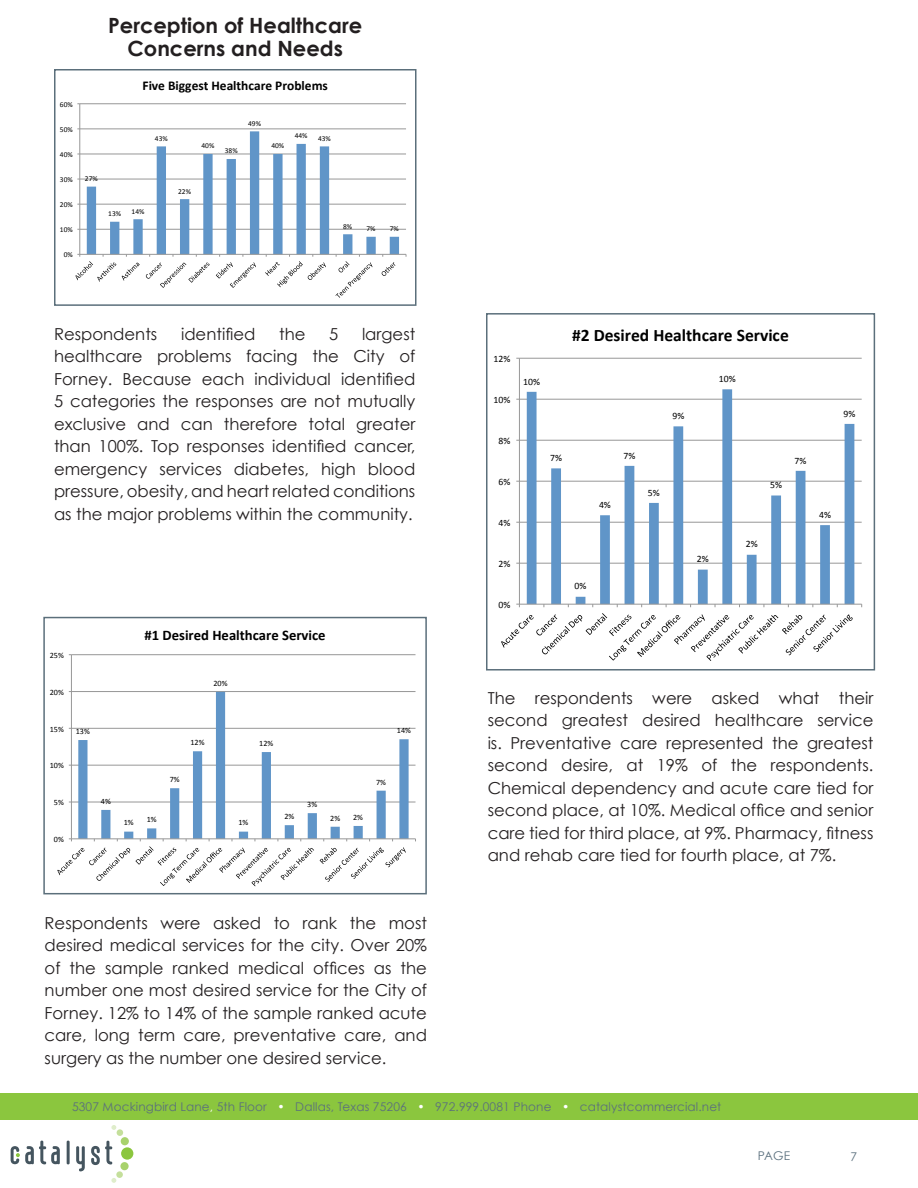
<style>
.page{position:relative;width:918px;height:1188px;background:#fff}
.page>*{position:absolute;margin:0;border:0;box-sizing:border-box;transform-origin:0 0}
.Body_Text{font:700 21px/22.5px "Century Gothic";color:#231f20;text-align:center}
.t1{font:700 17.55px "Calibri";color:#000}
.Body_Text-2{font:16.5px/22.5px "Century Gothic";color:#231f20;text-align:justify}
.t2{font:700 14.7px "Calibri";color:#000}
.t3{font:700 13.5px "Calibri";color:#000}
.t4{font:12px "Century Gothic";letter-spacing:.01em;color:#5a6f7d}
.t5{font:9.75px "Calibri";color:#000}
.t6{font:8.1px "Calibri";color:#000}
.t7{font:7.5px "Calibri";color:#000}
.s1{color:#fff}
</style>
<div class="page">
<svg style="left:11px;top:1141px;width:49px;height:23px"></svg>
<hr style="left:67px;top:1141px;width:3px;height:23px;background:#45555f">
<svg style="left:91px;top:1141px;width:21px;height:24px"></svg>
<svg style="left:76px;top:1146px;width:9px;height:25px"></svg>
<div style="left:121px;top:1147px;width:12px;height:13px;background:#8bc63e;border-radius:50%"></div>
<div style="left:120px;top:1162px;width:9px;height:8px;background:#a8d26c;border-radius:50%"></div>
<svg style="left:111px;top:1125px;width:5px;height:5px"></svg>
<svg style="left:111px;top:1178px;width:5px;height:5px"></svg>
<div style="left:117px;top:1129px;width:6px;height:7px;background:#c4df9b;border-radius:50%"></div>
<div style="left:116px;top:1171px;width:7px;height:7px;background:#c4df9b;border-radius:50%"></div>
<div style="left:121px;top:1137px;width:8px;height:8px;background:#a8d26c;border-radius:50%"></div>
<div style="left:0;top:1093px;width:918px;height:27px;background:#8bc63e"></div>
<hr style="left:80px;top:229px;width:326px;height:1px;background:#979797">
<hr style="left:80px;top:204px;width:326px;height:1px;background:#979797">
<hr style="left:80px;top:179px;width:326px;height:1px;background:#979797">
<hr style="left:80px;top:154px;width:326px;height:1px;background:#979797">
<hr style="left:80px;top:129px;width:326px;height:1px;background:#979797">
<hr style="left:80px;top:103px;width:326px;height:1px;background:#979797">
<hr style="left:80px;top:104px;width:1px;height:150px;background:#979797">
<hr style="left:80px;top:254px;width:326px;height:1px;background:#979797">
<svg style="left:75px;top:129px;width:324px;height:169px"></svg>
<div style="left:54px;top:69px;width:363px;height:237px;border:2px solid #5b6f7b"></div>
<hr style="left:71px;top:802px;width:345px;height:1px;background:#979797">
<hr style="left:71px;top:765px;width:345px;height:1px;background:#979797">
<hr style="left:71px;top:728px;width:345px;height:1px;background:#979797">
<hr style="left:71px;top:691px;width:345px;height:1px;background:#979797">
<hr style="left:71px;top:654px;width:345px;height:1px;background:#979797">
<svg style="left:78px;top:692px;width:331px;height:147px"></svg>
<hr style="left:71px;top:655px;width:1px;height:184px;background:#979797">
<hr style="left:71px;top:839px;width:345px;height:1px;background:#979797">
<svg style="left:57px;top:848px;width:73px;height:33px"></svg>
<svg style="left:136px;top:839px;width:178px;height:47px"></svg>
<svg style="left:320px;top:847px;width:86px;height:35px"></svg>
<div style="left:43px;top:617px;width:384px;height:277px;border:2px solid #5b6f7b"></div>
<hr style="left:519px;top:563px;width:343px;height:1px;background:#979797">
<hr style="left:519px;top:522px;width:343px;height:1px;background:#979797">
<hr style="left:519px;top:481px;width:343px;height:1px;background:#979797">
<hr style="left:519px;top:440px;width:343px;height:1px;background:#979797">
<hr style="left:519px;top:399px;width:343px;height:1px;background:#979797">
<hr style="left:519px;top:358px;width:343px;height:1px;background:#979797">
<svg style="left:527px;top:389px;width:327px;height:215px"></svg>
<hr style="left:519px;top:358px;width:1px;height:246px;background:#979797">
<hr style="left:519px;top:604px;width:343px;height:1px;background:#979797">
<svg style="left:501px;top:613px;width:352px;height:48px"></svg>
<div style="left:486px;top:313px;width:389px;height:358px;border:2px solid #5b6f7b"></div>
<p class="Body_Text" style="left:108px;top:14px;width:256px">Perception of Healthcare<br>Concerns and Needs</p>
<p class="t7" style="left:60px;top:99px;width:14px">60%</p>
<p class="t7" style="left:60px;top:125px;width:14px">50%</p>
<p class="t7" style="left:60px;top:150px;width:14px">40%</p>
<p class="t7" style="left:60px;top:175px;width:14px">30%</p>
<p class="t7" style="left:60px;top:200px;width:14px">20%</p>
<p class="t7" style="left:60px;top:225px;width:14px">10%</p>
<p class="t7" style="left:64px;top:250px;width:11px">0%</p>
<p class="t7" style="left:85px;top:174px;width:14px">27%</p>
<p class="t3" style="left:143px;top:77px;width:187px">Five Biggest Healthcare Problems</p>
<p class="t7" style="left:155px;top:134px;width:14px">43%</p>
<p class="t7" style="left:202px;top:141px;width:14px">40%</p>
<p class="t7" style="left:225px;top:146px;width:14px">38%</p>
<p class="t7" style="left:248px;top:119px;width:14px">49%</p>
<p class="t7" style="left:271px;top:141px;width:14px">40%</p>
<p class="t7" style="left:295px;top:131px;width:14px">44%</p>
<p class="t7" style="left:318px;top:134px;width:14px">43%</p>
<p class="t7" style="left:108px;top:209px;width:14px">13%</p>
<p class="t7" style="left:132px;top:206px;width:14px">14%</p>
<p class="t7" style="left:178px;top:186px;width:14px">22%</p>
<p class="t7" style="left:343px;top:221px;width:11px">8%</p>
<p class="t7" style="left:366px;top:224px;width:11px">7%</p>
<p class="t7" style="left:390px;top:224px;width:11px">7%</p>
<p class="Body_Text-2" style="left:54px;top:322px;width:105px">Respondents</p>
<p class="Body_Text-2" style="left:181px;top:322px;width:76px">identified</p>
<p class="Body_Text-2" style="left:279px;top:322px;width:28px">the</p>
<p class="Body_Text-2" style="left:329px;top:322px;width:11px">5</p>
<p class="Body_Text-2" style="left:54px;top:322px;width:363px;text-indent:308px">largest healthcare problems facing the City of Forney. Because each individual identified 5 categories the responses are not mutually exclusive and can therefore total greater than 100%. Top responses identified cancer, emergency services diabetes, high blood pressure, obesity, and heart related conditions as the major problems within the community.</p>
<p class="t6" style="left:50px;top:650px;width:16px">25%</p>
<p class="t6" style="left:50px;top:687px;width:16px">20%</p>
<p class="t6" style="left:50px;top:724px;width:16px">15%</p>
<p class="t6" style="left:50px;top:761px;width:16px">10%</p>
<p class="t6" style="left:54px;top:797px;width:11px">5%</p>
<p class="t6" style="left:54px;top:834px;width:11px">0%</p>
<p class="t6" style="left:76px;top:726px;width:16px">13%</p>
<p class="t6" style="left:101px;top:796px;width:11px">4%</p>
<p class="t2" style="left:145px;top:626px;width:183px">#1 Desired Healthcare Service</p>
<p class="t6" style="left:213px;top:678px;width:16px">20%</p>
<p class="t6" style="left:124px;top:818px;width:11px">1%</p>
<p class="t6" style="left:190px;top:737px;width:16px">12%</p>
<p class="t6" style="left:170px;top:774px;width:11px">7%</p>
<p class="t6" style="left:147px;top:814px;width:11px">1%</p>
<p class="t6" style="left:259px;top:738px;width:16px">12%</p>
<p class="t6" style="left:239px;top:818px;width:11px">1%</p>
<p class="t6" style="left:284px;top:811px;width:11px">2%</p>
<p class="t6" style="left:307px;top:799px;width:11px">3%</p>
<p class="t6" style="left:397px;top:725px;width:16px">14%</p>
<p class="t6" style="left:330px;top:813px;width:11px">2%</p>
<p class="t6" style="left:353px;top:812px;width:11px">2%</p>
<p class="t6" style="left:376px;top:777px;width:11px">7%</p>
<p class="Body_Text-2" style="left:45px;top:911px;width:384px">Respondents were asked to rank the most desired medical services for the city. Over 20% of the sample ranked medical offices as the number one most desired service for the City of Forney. 12% to 14% of the sample ranked acute care, long term care, preventative care, and surgery as the number one desired service.</p>
<p class="t5" style="left:494px;top:353px;width:18px">12%</p>
<p class="t5" style="left:494px;top:394px;width:18px">10%</p>
<p class="t5" style="left:499px;top:435px;width:13px">8%</p>
<p class="t5" style="left:499px;top:476px;width:13px">6%</p>
<p class="t5" style="left:499px;top:517px;width:13px">4%</p>
<p class="t5" style="left:499px;top:558px;width:13px">2%</p>
<p class="t5" style="left:499px;top:599px;width:13px">0%</p>
<p class="t1" style="left:572px;top:324px;width:218px">#2 Desired Healthcare Service</p>
<p class="t5" style="left:523px;top:375px;width:18px">10%</p>
<p class="t5" style="left:550px;top:452px;width:13px">7%</p>
<p class="t5" style="left:624px;top:449px;width:13px">7%</p>
<p class="t5" style="left:599px;top:499px;width:13px">4%</p>
<p class="t5" style="left:672px;top:410px;width:13px">9%</p>
<p class="t5" style="left:648px;top:486px;width:13px">5%</p>
<p class="t5" style="left:575px;top:580px;width:13px">0%</p>
<p class="t5" style="left:719px;top:373px;width:18px">10%</p>
<p class="t5" style="left:844px;top:407px;width:13px">9%</p>
<p class="t5" style="left:697px;top:553px;width:13px">2%</p>
<p class="t5" style="left:746px;top:538px;width:13px">2%</p>
<p class="t5" style="left:770px;top:479px;width:13px">5%</p>
<p class="t5" style="left:795px;top:454px;width:13px">7%</p>
<p class="t5" style="left:819px;top:508px;width:13px">4%</p>
<p class="Body_Text-2" style="left:488px;top:686px;width:387px">The respondents were asked what their second greatest desired healthcare service is. Preventative care represented the greatest second desire, at 19% of the respondents.<br>Chemical dependency and acute care tied for second place, at 10%. Medical office and senior care tied for third place, at 9%. Pharmacy, fitness and rehab care tied for fourth place, at 7%.</p>
<p class="t4" style="left:72px;top:1099px;width:651px">5307 Mockingbird Lane<span class="s1">,</span> 5th Floor <span class="s1">•</span> Dallas, Texas 75206 <span class="s1">•</span> 972.999.0081 Phone <span class="s1">•</span> catalystcommercial.net</p>
<p class="t4" style="left:740px;top:1148px;width:52px"><span class="s1">•</span> PAGE</p>
<p class="t4" style="left:851px;top:1149px;width:8px">7</p>
</div>
